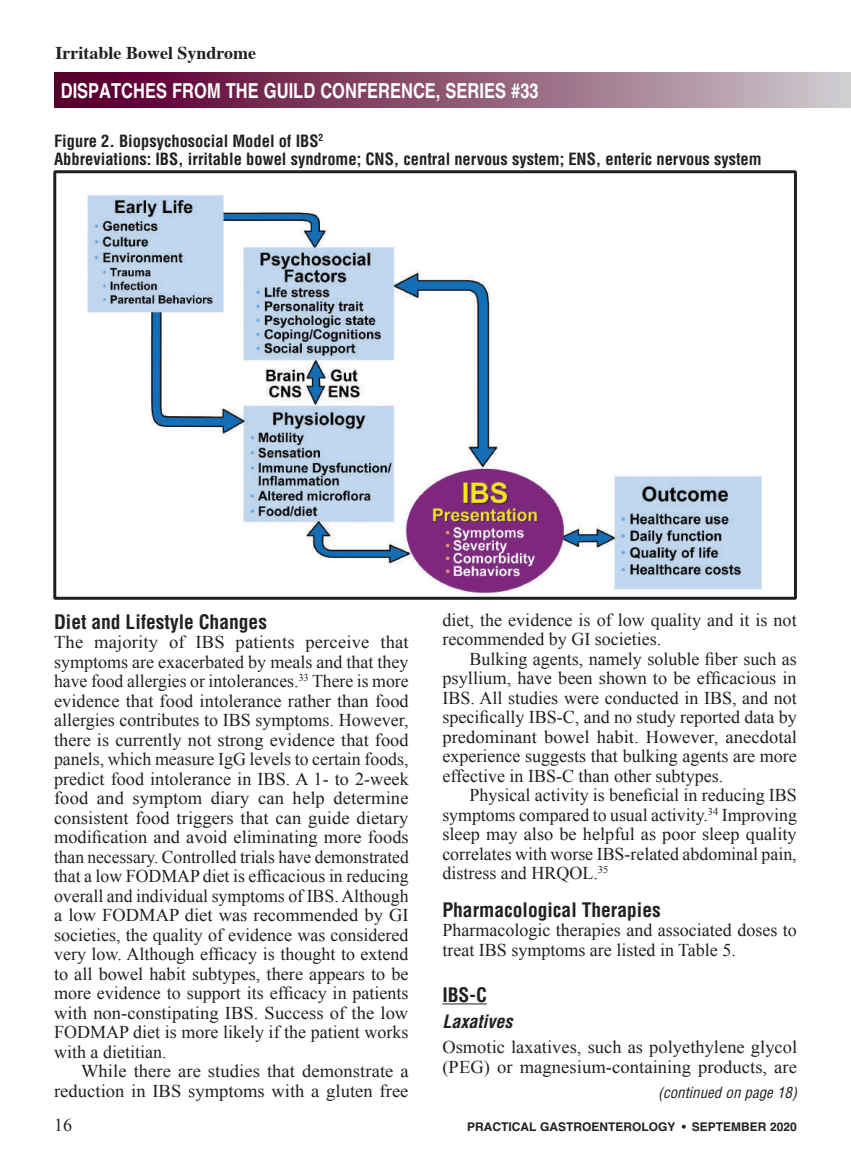
<style>
.page{position:relative;width:851px;height:1161px;background:#fff}
.page>*{position:absolute;margin:0;border:0;box-sizing:border-box;transform-origin:0 0}
.t1{font:700 20.7px "Helvetica";color:#fff;scale:.8 1}
.t2{font:700 condensed 19.5px "Helvetica";color:#231f20}
.t3{font:18px/19.5px "Times New Roman";color:#231f20}
.t4{font:700 18px "Times";color:#231f20}
.t5{font:italic 700 condensed 18px "Helvetica";color:#231f20}
.t6{font:700 condensed 16.5px/18px "Helvetica LT Std";color:#231f20}
.t7{font:italic condensed 15px "Helvetica";color:#231f20}
.t8{font:700 12px "Helvetica";color:#231f20}
</style>
<div class="page">
<div style="left:54px;top:73px;width:796px;height:35px;background:linear-gradient(to right,#540023,#ccc6c9)"></div>
<hr style="left:442px;top:1003px;width:45px;height:1px;background:#231f20">
<img style="left:87px;top:194px;width:675px;height:400px">
<div style="left:53px;top:170px;width:743px;height:430px;border:3px solid #231f20"></div>
<p class="t4" style="left:56px;top:35px;width:202px">Irritable Bowel Syndrome</p>
<p class="t1" style="left:61px;top:78px;width:599px">DISPATCHES FROM THE GUILD CONFERENCE, SERIES #33</p>
<p class="t6" style="left:54px;top:132px;width:709px">Figure 2. Biopsychosocial Model of IBS<sup>2<br></sup>Abbreviations: IBS, irritable bowel syndrome; CNS, central nervous system; ENS, enteric nervous system</p>
<p class="t2" style="left:54px;top:610px;width:214px">Diet and Lifestyle Changes</p>
<p class="t3" style="left:54px;top:632px;width:356px;text-align:justify">The majority of IBS patients perceive that symptoms are exacerbated by meals and that they have food allergies or intolerances.<sup>33</sup> There is more evidence that food intolerance rather than food allergies contributes to IBS symptoms. However, there is currently not strong evidence that food panels, which measure IgG levels to certain foods, predict food intolerance in IBS. A 1- to 2-week food and symptom diary can help determine consistent food triggers that can guide dietary modification and avoid eliminating more foods than necessary. Controlled trials have demonstrated that a low FODMAP diet is efficacious in reducing overall and individual symptoms of IBS. Although a low FODMAP diet was recommended by GI societies, the quality of evidence was considered very low. Although efficacy is thought to extend to all bowel habit subtypes, there appears to be more evidence to support its efficacy in patients with non-constipating IBS. Success of the low FODMAP diet is more likely if the patient works with a dietitian.</p>
<p class="t3" style="left:54px;top:1061px;width:356px;text-align:right">While there are studies that demonstrate a reduction in IBS symptoms with a gluten free</p>
<p class="t3" style="left:442px;top:610px;width:356px">diet, the evidence is of low quality and it is not recommended by GI societies.</p>
<p class="t3" style="left:442px;top:649px;width:356px;text-align:justify;text-indent:27px">Bulking agents, namely soluble fiber such as psyllium, have been shown to be efficacious in IBS. All studies were conducted in IBS, and not specifically IBS-C, and no study reported data by predominant bowel habit. However, anecdotal experience suggests that bulking agents are more effective in IBS-C than other subtypes.</p>
<p class="t3" style="left:442px;top:785px;width:356px;text-align:justify;text-indent:27px">Physical activity is beneficial in reducing IBS symptoms compared to usual activity.<sup>34</sup> Improving sleep may also be helpful as poor sleep quality correlates with worse IBS-related abdominal pain, distress and HRQOL.<sup>35</sup></p>
<p class="t2" style="left:442px;top:897px;width:220px">Pharmacological Therapies</p>
<p class="t3" style="left:442px;top:920px;width:356px">Pharmacologic therapies and associated doses to treat IBS symptoms are listed in Table 5.</p>
<p class="t2" style="left:442px;top:983px;width:46px">IBS-C</p>
<p class="t5" style="left:442px;top:1010px;width:71px">Laxatives</p>
<p class="t3" style="left:442px;top:1037px;width:356px">Osmotic laxatives, such as polyethylene glycol (PEG) or magnesium-containing products, are</p>
<p class="t7" style="left:658px;top:1084px;width:141px">(continued on page 18)</p>
<p class="t3" style="left:54px;top:1115px;width:19px">16</p>
<p class="t8" style="left:467px;top:1119px;width:331px">PRACTICAL GASTROENTEROLOGY • SEPTEMBER 2020</p>
</div>
